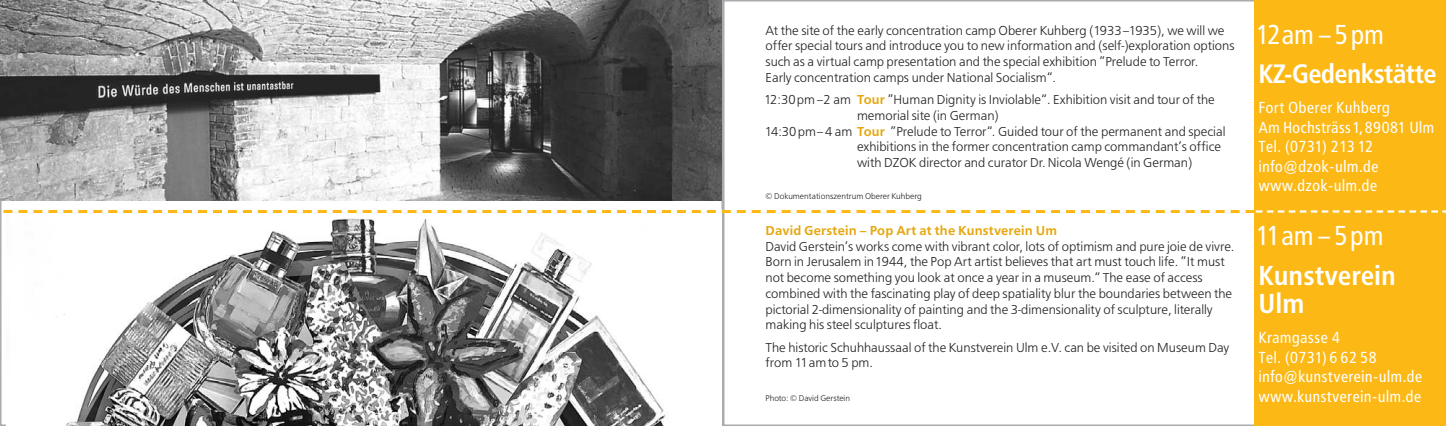
<style>
.page{position:relative;width:1446px;height:426px;background:#fff}
.page>*{position:absolute;margin:0;border:0;box-sizing:border-box;transform-origin:0 0}
.t1{font:27px "Frutiger Condensed BQ";letter-spacing:.02em;color:#fff}
.t2{font:700 27px/28.5px "Frutiger Condensed BQ";letter-spacing:.025em;color:#fff}
.t3{font:700 26.25px "Frutiger Condensed BQ";color:#fff}
.t4{font:15.75px/19.5px "Frutiger Condensed BQ";letter-spacing:.05em;color:#fff}
.t5{font:15.75px "Frutiger Condensed BQ";letter-spacing:.03em;color:#fff}
.t6{font:300 13.5px/15.8px "Frutus T";color:#231f20}
.t7{font:300 8.7px "Frutus T";color:#231f20}
.s1{font-weight:500;color:#e6a810}
</style>
<div class="page">
<div style="left:1254px;top:0;width:192px;height:425px;background:#fcb814"></div>
<img style="left:0;top:0;width:721px;height:200px">
<img style="left:64px;top:218px;width:602px;height:207px">
<svg style="left:0;top:210px;width:1446px;height:3px"></svg>
<p class="t6" style="left:765px;top:23px;width:470px">At the site of the early concentration camp Oberer Kuhberg (1933–1935), we will we offer special tours and introduce you to new information and (self-)exploration options such as a virtual camp presentation and the special exhibition ”Prelude to Terror.<br>Early concentration camps under National Socialism“.</p>
<p class="t6" style="left:764px;top:93px;width:452px">12:30pm–2 am <span class="s1">Tour</span> ”Human Dignity is Inviolable“. Exhibition visit and tour of the</p>
<p class="t6" style="left:857px;top:108px;width:143px">memorial site (in German)</p>
<p class="t6" style="left:765px;top:124px;width:462px">14:30pm–4 am <span class="s1">Tour</span> ”Prelude to Terror“. Guided tour of the permanent and special</p>
<p class="t6" style="left:857px;top:140px;width:365px">exhibitions in the former concentration camp commandant’s office</p>
<p class="t6" style="left:857px;top:156px;width:337px">with DZOK director and curator Dr.Nicola Wengé (in German)</p>
<p class="t7" style="left:765px;top:193px;width:158px">© Dokumentationszentrum Oberer Kuhberg</p>
<p class="t6" style="left:765px;top:223px;width:470px"><span class="s1">David Gerstein – Pop Art at the Kunstverein Um<br></span>David Gerstein’s works come with vibrant color, lots of optimism and pure joie de vivre.<br>Born in Jerusalem in1944, the Pop Art artist believes that art must touch life. ”It must not become something you look at once a year in a museum.“ The ease of access combined with the fascinating play of deep spatiality blur the boundaries between the pictorial 2-dimensionality of painting and the 3-dimensionality of sculpture, literally making his steel sculptures float.</p>
<p class="t6" style="left:765px;top:340px;width:465px">The historic Schuhhaussaal of the Kunstverein Ulm e.V. can be visited on Museum Day from 11amto 5 pm.</p>
<p class="t7" style="left:765px;top:394px;width:86px">Photo: © David Gerstein</p>
<p class="t1" style="left:1256px;top:23px;width:129px">12am – 5pm</p>
<p class="t3" style="left:1259px;top:63px;width:179px">KZ-Gedenkstätte</p>
<p class="t4" style="left:1259px;top:99px;width:132px">Fort Oberer Kuhberg</p>
<p class="t4" style="left:1259px;top:118px;width:176px">Am Hochsträss1, 89081 Ulm</p>
<p class="t5" style="left:1259px;top:140px;width:116px">Tel. (0731) 213 12</p>
<p class="t4" style="left:1259px;top:157px;width:121px">info@dzok-ulm.de</p>
<p class="t4" style="left:1259px;top:177px;width:120px">www.dzok-ulm.de</p>
<p class="t1" style="left:1256px;top:224px;width:129px">11am – 5pm</p>
<p class="t2" style="left:1259px;top:262px;width:138px">Kunstverein<br>Ulm</p>
<p class="t4" style="left:1259px;top:328px;width:119px">Kramgasse 4<br>Tel. (0731) 6 62 58</p>
<p class="t4" style="left:1259px;top:367px;width:165px">info@kunstverein-ulm.de</p>
<p class="t4" style="left:1259px;top:387px;width:164px">www.kunstverein-ulm.de</p>
</div>
